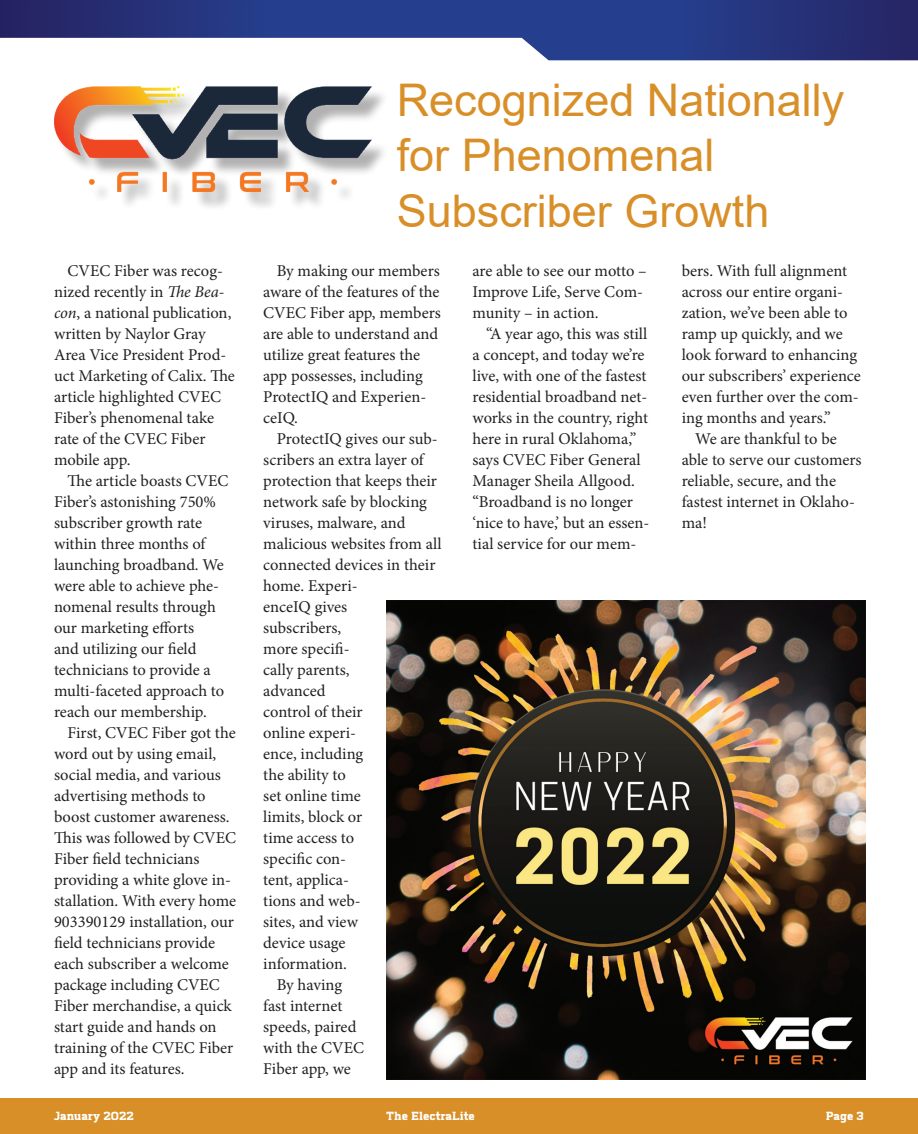
<style>
.page{position:relative;width:918px;height:1134px;background:#fff}
.page>*{position:absolute;margin:0;border:0;box-sizing:border-box;transform-origin:0 0}
.t1{font:45px "Arial";color:#d98f28}
.t2{font:16.5px/21px "Minion Pro";color:#231f20}
.t3{font:900 15px "Abula";color:#fff}
.s1{font-style:italic}
</style>
<div class="page">
<div style="left:56px;top:89px;width:333px;height:122px;background:#231f20;opacity:.35"></div>
<img style="left:54px;top:87px;width:318px;height:105px">
<svg style="left:0;top:0;width:918px;height:60px"></svg>
<div style="left:0;top:1099px;width:918px;height:35px;background:#d98f28"></div>
<img style="left:387px;top:600px;width:479px;height:480px">
<p class="t2" style="left:54px;top:260px;width:182px;text-indent:14px">CVEC Fiber was recog&shy;nized recently in <span class="s1">The Bea&shy;con</span>, a national publication, written by Naylor Gray<br>Area Vice President Prod&shy;uct Marketing of Calix. The article highlighted CVEC<br>Fiber’s phenomenal take rate of the CVEC Fiber mobile app.</p>
<p class="t2" style="left:54px;top:470px;width:176px;text-indent:14px">The article boasts CVEC<br>Fiber’s astonishing 750% subscriber growth rate within three months of launching broadband. We were able to achieve phe&shy;nomenal results through our marketing efforts<br>and utilizing our field technicians to provide a multi-faceted approach to reach our membership.</p>
<p class="t2" style="left:54px;top:722px;width:184px;text-indent:14px">First, CVEC Fiber got the word out by using email, social media, and various advertising methods to boost customer awareness.<br>This was followed by CVEC<br>Fiber field technicians providing a white glove in&shy;stallation. With every home<br>903390129 installation, our field technicians provide each subscriber a welcome package including CVEC<br>Fiber merchandise, a quick start guide and hands on training of the CVEC Fiber app and its features.</p>
<p class="t1" style="left:397px;top:69px;width:449px">Recognized Nationally</p>
<p class="t1" style="left:397px;top:125px;width:319px">for Phenomenal</p>
<p class="t1" style="left:397px;top:180px;width:374px">Subscriber Growth</p>
<p class="t2" style="left:263px;top:260px;width:179px;text-indent:14px">By making our members aware of the features of the<br>CVEC Fiber app, members are able to understand and utilize great features the app possesses, including<br>ProtectIQ and Experien&shy;ceIQ.</p>
<p class="t2" style="left:263px;top:428px;width:180px;text-indent:14px">ProtectIQ gives our sub&shy;scribers an extra layer of protection that keeps their network safe by blocking viruses, malware, and malicious websites from all connected devices in their home. Experi-<br>enceIQ gives<br>subscribers,<br>more specifi-<br>cally parents,<br>advanced<br>control of their<br>online experi-<br>ence, including<br>the ability to<br>set online time<br>limits, block or<br>time access to<br>specific con-<br>tent, applica-<br>tions and web-<br>sites, and view<br>device usage<br>information.</p>
<p class="t2" style="left:263px;top:974px;width:102px;text-indent:14px">By having fast internet speeds, paired with the CVEC<br>Fiber app, we</p>
<p class="t2" style="left:472px;top:260px;width:176px">are able to see our motto –<br>Improve Life, Serve Com&shy;munity – in action.</p>
<p class="t2" style="left:472px;top:323px;width:178px;text-indent:14px">“A year ago, this was still a concept, and today we’re live, with one of the fastest residential broadband net&shy;works in the country, right here in rural Oklahoma,” says CVEC Fiber General<br>Manager Sheila Allgood. “Broadband is no longer ‘nice to have,’ but an essen&shy;tial service for our mem-</p>
<p class="t2" style="left:682px;top:260px;width:181px">bers. With full alignment across our entire organi&shy;zation, we’ve been able to ramp up quickly, and we look forward to enhancing our subscribers’ experience even further over the com&shy;ing months and years.”</p>
<p class="t2" style="left:682px;top:428px;width:181px;text-indent:14px">We are thankful to be able to serve our customers reliable, secure, and the fastest internet in Oklaho&shy;ma!</p>
<p class="t3" style="left:54px;top:1108px;width:82px">January 2022</p>
<p class="t3" style="left:386px;top:1108px;width:90px">The ElectraLite</p>
<p class="t3" style="left:826px;top:1108px;width:40px">Page 3</p>
</div>
